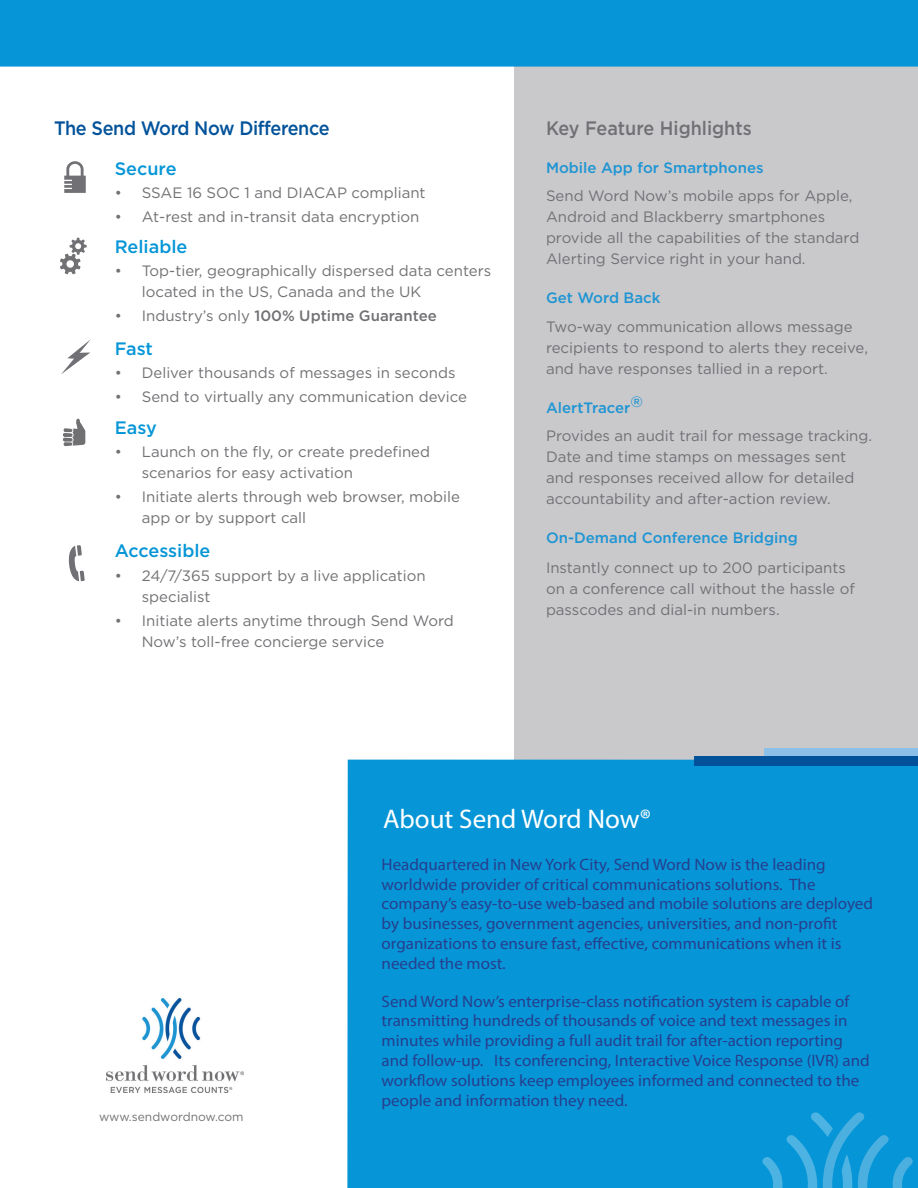
<style>
.page{position:relative;width:918px;height:1188px;background:#fff}
.page>*{position:absolute;margin:0;border:0;box-sizing:border-box;transform-origin:0 0}
.t1{font:27px "Myriad Pro";color:#fff}
.t2{font:500 19.5px "Gotham";letter-spacing:-.02em;color:#01529a;scale:.93 1}
.t3{font:500 19.5px "Gotham";color:#717074;scale:.93 1}
.t4{font:500 18px "Gotham";color:#0696d7}
.t5{font:16.5px/19.8px "Myriad Pro";color:#253f8e}
.t6{font:15px/21px "Gotham";color:#717074}
.t7{font:500 15px "Gotham";color:#1e95d3}
.t8{font:500 15px "Gotham";color:#717074}
.t9{font:12px "Gotham";color:#727174}
.s1{font-weight:400}
</style>
<div class="page">
<svg style="left:64px;top:161px;width:22px;height:32px"></svg>
<svg style="left:61px;top:339px;width:30px;height:35px"></svg>
<svg style="left:60px;top:238px;width:27px;height:36px"></svg>
<hr style="left:63px;top:433px;width:10px;height:4px;background:#707073;border-radius:2px">
<hr style="left:63px;top:438px;width:10px;height:4px;background:#7a7a7d;border-radius:2px">
<svg style="left:64px;top:419px;width:21px;height:27px"></svg>
<svg style="left:68px;top:545px;width:17px;height:36px"></svg>
<div style="left:514px;top:0;width:404px;height:808px;background:#c9c8cb"></div>
<div style="left:0;top:0;width:918px;height:67px;background:#0696d7"></div>
<div style="left:765px;top:748px;width:153px;height:11px;background:#8cc0e8"></div>
<div style="left:347px;top:760px;width:571px;height:428px;background:#0696d7"></div>
<svg style="left:762px;top:1112px;width:151px;height:76px"></svg>
<div style="left:695px;top:756px;width:223px;height:9px;background:#01529a"></div>
<img style="left:107px;top:999px;width:137px;height:93px">
<h2 class="t2" style="left:54px;top:117px;width:298px">The Send Word Now Difference</h2>
<p class="t4" style="left:115px;top:158px;width:63px">Secure</p>
<p class="t6" style="left:115px;top:182px;width:312px">• SSAE 16 SOC 1 and DIACAP compliant</p>
<p class="t6" style="left:115px;top:206px;width:306px">• At-rest and in-transit data encryption</p>
<p class="t4" style="left:115px;top:236px;width:74px">Reliable</p>
<p class="t6" style="left:142px;top:260px;width:351px;text-indent:-27px">• Top-tier, geographically dispersed data centers located in the US, Canada and the UK</p>
<p class="t8" style="left:115px;top:307px;width:324px"><span class="s1">• Industry’s only</span> 100% Uptime Guarantee</p>
<p class="t4" style="left:115px;top:338px;width:40px">Fast</p>
<p class="t6" style="left:115px;top:362px;width:342px">• Deliver thousands of messages in seconds</p>
<p class="t6" style="left:115px;top:386px;width:354px">• Send to virtually any communication device</p>
<p class="t4" style="left:115px;top:418px;width:44px">Easy</p>
<p class="t6" style="left:142px;top:441px;width:290px;text-indent:-27px">• Launch on the fly, or create predefined scenarios for easy activation</p>
<p class="t6" style="left:142px;top:486px;width:320px;text-indent:-27px">• Initiate alerts through web browser, mobile app or by support call</p>
<p class="t4" style="left:115px;top:541px;width:97px">Accessible</p>
<p class="t6" style="left:142px;top:565px;width:286px;text-indent:-27px">• 24/7/365 support by a live application specialist</p>
<p class="t6" style="left:142px;top:610px;width:314px;text-indent:-27px">• Initiate alerts anytime through Send Word<br>Now’s toll-free concierge service</p>
<h2 class="t3" style="left:546px;top:117px;width:223px">Key Feature Highlights</h2>
<p class="t7" style="left:546px;top:159px;width:219px">Mobile App for Smartphones</p>
<p class="t6" style="left:546px;top:185px;width:315px">Send Word Now’s mobile apps for Apple, Android and Blackberry smartphones provide all the capabilities of the standard Alerting Service right in your hand.</p>
<p class="t7" style="left:546px;top:289px;width:116px">Get Word Back</p>
<p class="t6" style="left:546px;top:316px;width:324px">Two-way communication allows message recipients to respond to alerts they receive, and have responses tallied in a report.</p>
<p class="t7" style="left:546px;top:399px;width:98px">AlertTracer®</p>
<p class="t6" style="left:546px;top:425px;width:328px">Provides an audit trail for message tracking.<br>Date and time stamps on messages sent and responses received allow for detailed accountability and after-action review.</p>
<p class="t7" style="left:546px;top:529px;width:253px">On-Demand Conference Bridging</p>
<p class="t6" style="left:546px;top:557px;width:310px">Instantly connect up to 200 participants on a conference call without the hassle of passcodes and dial-in numbers.</p>
<p class="t9" style="left:99px;top:1110px;width:146px">www.sendwordnow.com</p>
<h1 class="t1" style="left:383px;top:803px;width:269px">About Send Word Now®</h1>
<p class="t5" style="left:382px;top:854px;width:493px">Headquartered in New York City, Send Word Now is the leading worldwide provider of critical communications solutions. The company’s easy-to-use web-based and mobile solutions are deployed by businesses, government agencies, universities, and non-profit organizations to ensure fast, effective, communications when it is needed the most.</p>
<p class="t5" style="left:382px;top:991px;width:490px">Send Word Now’s enterprise-class notification system is capable of transmitting hundreds of thousands of voice and text messages in minutes while providing a full audit trail for after-action reporting and follow-up. Its conferencing, Interactive Voice Response (IVR) and workflow solutions keep employees informed and connected to the people and information they need.</p>
</div>
